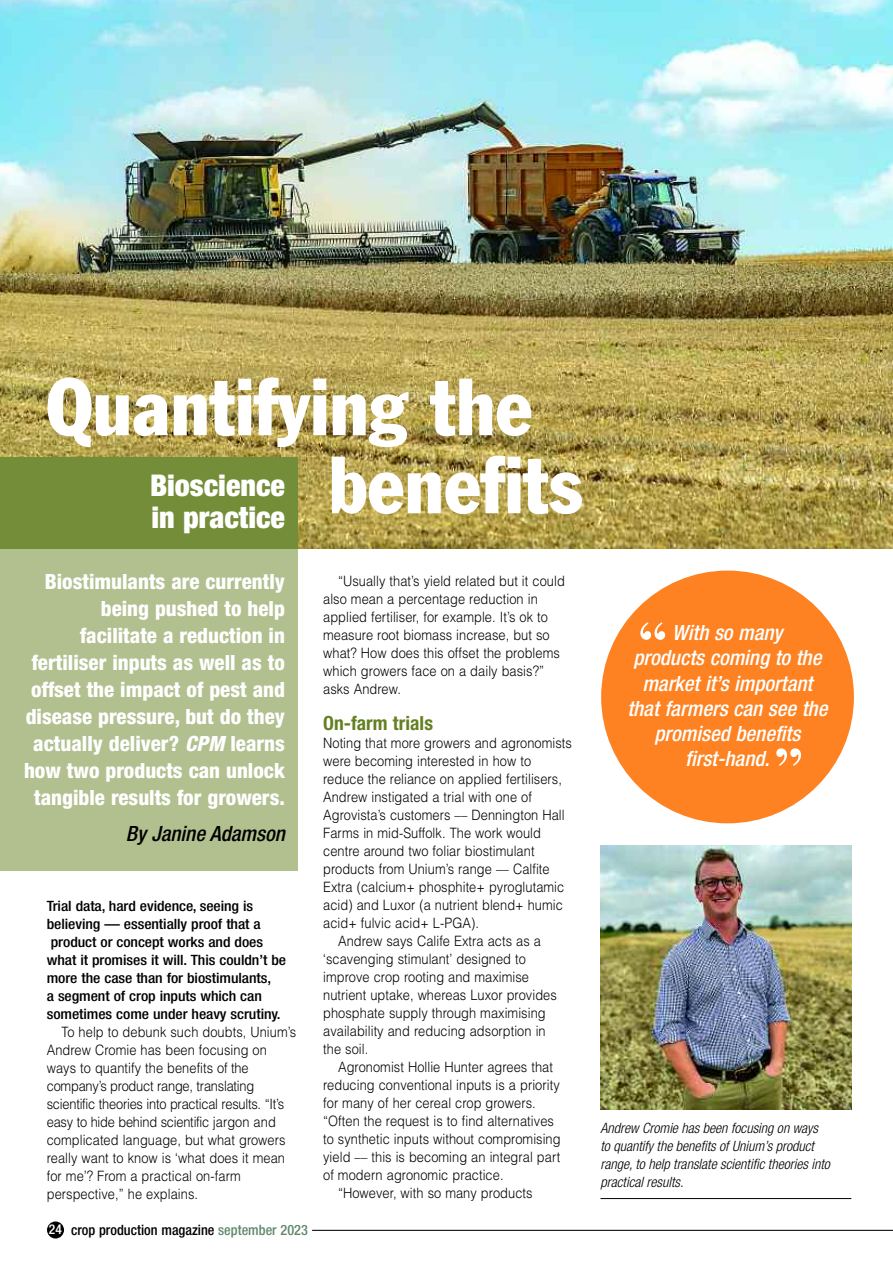
<style>
.page{position:relative;width:893px;height:1263px;background:#fff}
.page>*{position:absolute;margin:0;border:0;box-sizing:border-box;transform-origin:0 0}
.t1{font:condensed 79.5px/78px "Franklin Gothic";color:#fff}
.t2{font:700 54px "Bodoni BT";color:#fff}
.t3{font:900 condensed 30px/31.5px "Helvetica Neue";color:#fff}
.t4{font:800 condensed 21px/27px "Helvetica Neue";color:#fff;text-align:right}
.t5{font:italic 500 condensed 21px/25.2px "Helvetica Neue";color:#fff;text-align:center}
.t6{font:italic 500 condensed 21px "Helvetica Neue";color:#000}
.t7{font:700 condensed 19.5px "Helvetica Neue";letter-spacing:.005em;color:#648022}
.t8{font:300 14.25px/18px "Helvetica";letter-spacing:.005em;color:#000;scale:.9 1}
.t9{font:500 condensed 14.25px/18px "Helvetica Neue";letter-spacing:-.005em;color:#000;scale:1.1 1}
.t10{font:italic 300 condensed 14.25px/18px "Helvetica Neue";color:#000}
.t11{font:500 condensed 14.25px "Helvetica Neue";letter-spacing:-.005em;color:#000}
.s1{font-style:italic}
.s2{font-size:13.5px;color:#fff}
.s3{color:#60896c}
</style>
<div class="page">
<img style="left:0;top:0;width:893px;height:548px">
<div style="left:0;top:458px;width:298px;height:92px;background:#748d38"></div>
<div style="left:0;top:549px;width:298px;height:321px;background:#b2c090"></div>
<div style="left:601px;top:571px;width:253px;height:252px;background:#fe8221;border-radius:50%"></div>
<img style="left:600px;top:846px;width:251px;height:264px">
<hr style="left:600px;top:1198px;width:251px;height:1px;background:#000">
<div style="left:47px;top:1221px;width:17px;height:17px;background:#000;border-radius:50%"></div>
<hr style="left:312px;top:1230px;width:581px;height:1px;background:#000">
<h1 class="t1" style="left:328px;top:374px;width:256px;text-indent:-281px">Quantifying the benefits</h1>
<h3 class="t3" style="left:150px;top:472px;width:136px">Bioscience in practice</h3>
<p class="t4" style="left:24px;top:570px;width:262px">Biostimulants are currently being pushed to help facilitate a reduction in fertiliser inputs as well as to offset the impact of pest and disease pressure, but do they actually deliver? <span class="s1">CPM</span> learns how two products can unlock tangible results for growers.</p>
<h3 class="t6" style="left:126px;top:826px;width:161px">By Janine Adamson</h3>
<p class="t9" style="left:47px;top:898px;width:219px">Trial data, hard evidence, seeing is believing –– essentially proof that a product or concept works and does what it promises it will. This couldn’t be more the case than for biostimulants,<br>a segment of crop inputs which can sometimes come under heavy scrutiny.</p>
<p class="t8" style="left:47px;top:1022px;width:279px;text-indent:15px">To help to debunk such doubts, Unium’s Andrew Cromie has been focusing on ways to quantify the benefits of the company’s product range, translating scientific theories into practical results. “It’s easy to hide behind scientific jargon and complicated language, but what growers really want to know is ‘what does it mean for me’? From a practical on-farm perspective,” he explains.</p>
<p class="t11" style="left:49px;top:1225px;width:260px"><span class="s2">24</span> crop production magazine <span class="s3">september 2023</span></p>
<p class="t8" style="left:323px;top:572px;width:270px;text-indent:15px">“Usually that’s yield related but it could also mean a percentage reduction in applied fertiliser, for example. It’s ok to measure root biomass increase, but so what? How does this offset the problems which growers face on a daily basis?” asks Andrew.</p>
<h3 class="t7" style="left:323px;top:716px;width:111px">On-farm trials</h3>
<p class="t8" style="left:323px;top:734px;width:278px">Noting that more growers and agronomists</p>
<p class="t8" style="left:323px;top:752px;width:233px">were becoming interested in how to</p>
<p class="t8" style="left:323px;top:770px;width:267px">reduce the reliance on applied fertilisers,</p>
<p class="t8" style="left:323px;top:788px;width:233px">Andrew instigated a trial with one of</p>
<p class="t8" style="left:323px;top:806px;width:270px">Agrovista’s customers –– Dennington Hall</p>
<p class="t8" style="left:323px;top:824px;width:244px">Farms in mid-Suffolk. The work would</p>
<p class="t8" style="left:323px;top:842px;width:236px">centre around two foliar biostimulant</p>
<p class="t8" style="left:323px;top:860px;width:253px">products from Unium’s range –– Calfite</p>
<p class="t8" style="left:323px;top:878px;width:269px">Extra (calcium+ phosphite+ pyroglutamic</p>
<p class="t8" style="left:323px;top:896px;width:268px">acid) and Luxor (a nutrient blend+ humic</p>
<p class="t8" style="left:323px;top:914px;width:175px">acid+ fulvic acid+ L-PGA).</p>
<p class="t8" style="left:338px;top:932px;width:227px">Andrew says Calife Extra acts as a</p>
<p class="t8" style="left:323px;top:950px;width:227px">‘scavenging stimulant’ designed to</p>
<p class="t8" style="left:323px;top:968px;width:230px">improve crop rooting and maximise</p>
<p class="t8" style="left:323px;top:986px;width:261px">nutrient uptake, whereas Luxor provides</p>
<p class="t8" style="left:323px;top:1004px;width:249px">phosphate supply through maximising</p>
<p class="t8" style="left:323px;top:1022px;width:249px">availability and reducing adsorption in</p>
<p class="t8" style="left:323px;top:1040px;width:52px">the soil.</p>
<p class="t8" style="left:338px;top:1058px;width:240px">Agronomist Hollie Hunter agrees that</p>
<p class="t8" style="left:323px;top:1076px;width:264px">reducing conventional inputs is a priority</p>
<p class="t8" style="left:323px;top:1094px;width:238px">for many of her cereal crop growers.</p>
<p class="t8" style="left:323px;top:1112px;width:258px">“Often the request is to find alternatives</p>
<p class="t8" style="left:323px;top:1130px;width:265px">to synthetic inputs without compromising</p>
<p class="t8" style="left:323px;top:1148px;width:265px">yield –– this is becoming an integral part</p>
<p class="t8" style="left:323px;top:1166px;width:202px">of modern agronomic practice.</p>
<p class="t8" style="left:338px;top:1184px;width:218px">“However, with so many products</p>
<h2 class="t2" style="left:637px;top:623px;width:32px">“</h2>
<h3 class="t5" style="left:627px;top:622px;width:202px">With so many<br>products coming to the market it’s important that farmers can see the promised benefits first-hand.</h3>
<h2 class="t2" style="left:773px;top:749px;width:32px">”</h2>
<p class="t10" style="left:600px;top:1120px;width:231px">Andrew Cromie has been focusing on ways to quantify the benefits of Unium’s product range, to help translate scientific theories into practical results.</p>
</div>
